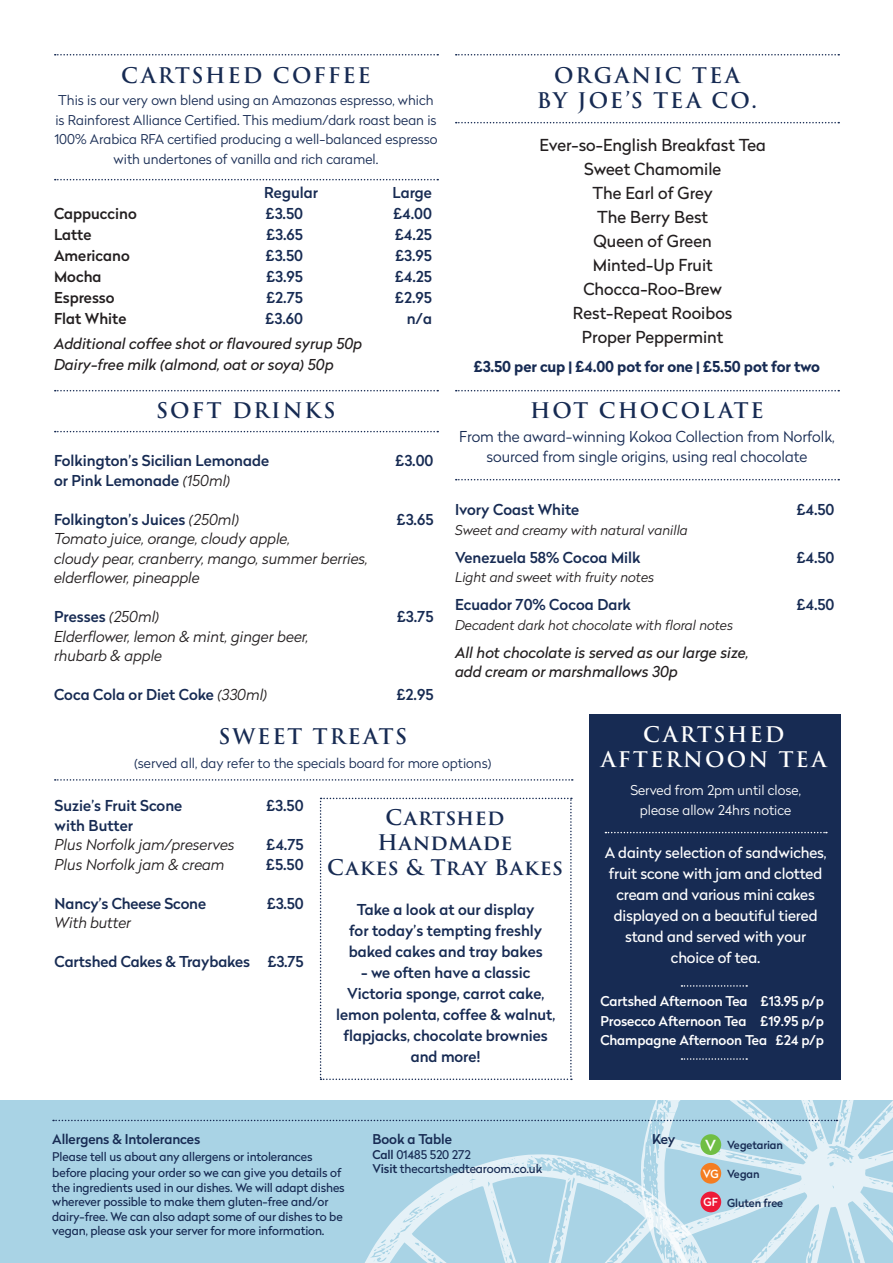
<style>
.page{position:relative;width:893px;height:1263px;background:#fff}
.page>*{position:absolute;margin:0;border:0;box-sizing:border-box;transform-origin:0 0}
.t1{font:600 21px "Trajan Pro 3";letter-spacing:.085em;color:#172b53}
.t2{font:600 21px/25.2px "Trajan Pro 3";letter-spacing:.1em;color:#fff;text-align:center}
.t3{font:600 21px "Trajan Pro 3";letter-spacing:.035em;color:#172b53}
.t4{font:600 21px "Trajan Pro 3";letter-spacing:.02em;color:#172b53}
.t5{font:600 21px "Trajan Pro 3";letter-spacing:.025em;color:#172b53}
.t6{font:16.5px "Radikal";color:#231f20}
.t7{font:500 15.15px "Radikal";color:#fff}
.t8{font:500 15px/21px "Radikal";color:#172b53}
.t9{font:italic 300 15px/19.5px "Radikal";color:#231f20}
.t10{font:15px/21px "Radikal";letter-spacing:-.01em;color:#fff;text-align:center}
.t11{font:italic 15px "Radikal";color:#231f20}
.t12{font:300 15px "Radikal";color:#172b53}
.t13{font:500 15px "Radikal";color:#231f20}
.t14{font:700 15px "Radikal";letter-spacing:-.01em;color:#172b53}
.t15{font:300 13.5px/19.5px "Radikal";color:#172b53;text-align:center}
.t16{font:italic 300 13.5px "Radikal";color:#231f20}
.t17{font:500 13.5px "Radikal";letter-spacing:-.01em;color:#fff}
.t18{font:300 13.5px "Radikal";color:#fff}
.t19{font:500 13.5px "Radikal";letter-spacing:-.01em;color:#172b53}
.t20{font:12px/14.4px "Radikal";letter-spacing:-.01em;color:#172b53}
.t21{font:500 11.25px "Radikal";color:#fff}
.t22{font:500 11.1px "Radikal";letter-spacing:-.01em;color:#172b53}
.s1{font-weight:300;font-style:italic;color:#231f20}
.s2{font-weight:500}
</style>
<div class="page">
<svg style="left:55px;top:54px;width:383px;height:2px"></svg>
<svg style="left:456px;top:390px;width:383px;height:1px"></svg>
<svg style="left:55px;top:390px;width:383px;height:1px"></svg>
<svg style="left:55px;top:431px;width:383px;height:1px"></svg>
<svg style="left:456px;top:54px;width:383px;height:2px"></svg>
<svg style="left:55px;top:179px;width:383px;height:1px"></svg>
<svg style="left:456px;top:479px;width:383px;height:1px"></svg>
<svg style="left:456px;top:122px;width:383px;height:1px"></svg>
<div style="left:0;top:1100px;width:893px;height:163px;background:#a9d3e5"></div>
<svg style="left:55px;top:779px;width:518px;height:2px"></svg>
<div style="left:589px;top:714px;width:251px;height:366px;background:#172b53"></div>
<svg style="left:53px;top:798px;width:840px;height:465px"></svg>
<p class="t1" style="left:121px;top:60px;width:251px">CARTSHED COFFEE</p>
<p class="t1" style="left:554px;top:60px;width:187px">ORGANIC TEA</p>
<p class="t15" style="left:58px;top:90px;width:377px">This is our very own blend using an Amazonas espresso, which</p>
<p class="t1" style="left:537px;top:85px;width:222px">BY JOE’S TEA CO.</p>
<p class="t15" style="left:54px;top:109px;width:385px">is Rainforest Alliance Certified. This medium/dark roast bean is<br>100% Arabica RFA certified producing a well-balanced espresso with undertones of vanilla and rich caramel.</p>
<p class="t6" style="left:539px;top:134px;width:228px">Ever-so-English Breakfast Tea</p>
<p class="t6" style="left:584px;top:158px;width:139px">Sweet Chamomile</p>
<p class="t6" style="left:592px;top:182px;width:122px">The Earl of Grey</p>
<p class="t6" style="left:597px;top:206px;width:112px">The Berry Best</p>
<p class="t6" style="left:594px;top:230px;width:120px">Queen of Green</p>
<p class="t6" style="left:593px;top:254px;width:122px">Minted-Up Fruit</p>
<p class="t6" style="left:583px;top:278px;width:140px">Chocca-Roo-Brew</p>
<p class="t6" style="left:573px;top:302px;width:161px">Rest-Repeat Rooibos</p>
<p class="t6" style="left:582px;top:326px;width:143px">Proper Peppermint</p>
<p class="t14" style="left:474px;top:355px;width:348px">£3.50 per cup | £4.00 pot for one | £5.50 pot for two</p>
<p class="t8" style="left:264px;top:182px;width:55px">Regular</p>
<p class="t8" style="left:392px;top:182px;width:41px">Large</p>
<p class="t13" style="left:54px;top:203px;width:84px">Cappuccino</p>
<p class="t8" style="left:266px;top:203px;width:39px">£3.50</p>
<p class="t8" style="left:393px;top:203px;width:40px">£4.00</p>
<p class="t13" style="left:54px;top:224px;width:39px">Latte</p>
<p class="t8" style="left:266px;top:224px;width:38px">£3.65</p>
<p class="t8" style="left:395px;top:224px;width:38px">£4.25</p>
<p class="t13" style="left:54px;top:245px;width:77px">Americano</p>
<p class="t8" style="left:266px;top:245px;width:39px">£3.50</p>
<p class="t8" style="left:395px;top:245px;width:38px">£3.95</p>
<p class="t13" style="left:54px;top:266px;width:49px">Mocha</p>
<p class="t8" style="left:266px;top:266px;width:38px">£3.95</p>
<p class="t8" style="left:395px;top:266px;width:38px">£4.25</p>
<p class="t13" style="left:54px;top:287px;width:62px">Espresso</p>
<p class="t8" style="left:266px;top:287px;width:38px">£2.75</p>
<p class="t8" style="left:395px;top:287px;width:38px">£2.95</p>
<p class="t13" style="left:54px;top:308px;width:74px">Flat White</p>
<p class="t8" style="left:266px;top:308px;width:39px">£3.60</p>
<p class="t8" style="left:407px;top:308px;width:27px">n/a</p>
<p class="t11" style="left:54px;top:333px;width:310px">Additional coffee shot or flavoured syrup 50p</p>
<p class="t11" style="left:54px;top:354px;width:281px">Dairy-free milk (almond, oat or soya) 50p</p>
<p class="t1" style="left:157px;top:396px;width:180px">SOFT DRINKS</p>
<p class="t1" style="left:530px;top:396px;width:235px">HOT CHOCOLATE</p>
<p class="t8" style="left:54px;top:450px;width:217px">Folkington’s Sicilian Lemonade</p>
<p class="t8" style="left:396px;top:450px;width:39px">£3.00</p>
<p class="t8" style="left:54px;top:469px;width:178px">or Pink Lemonade <span class="s1">(150ml)</span></p>
<p class="t8" style="left:54px;top:508px;width:187px">Folkington’s Juices <span class="s1">(250ml)</span></p>
<p class="t8" style="left:397px;top:508px;width:38px">£3.65</p>
<p class="t9" style="left:54px;top:529px;width:237px">Tomato juice, orange, cloudy apple,</p>
<p class="t9" style="left:54px;top:548px;width:315px">cloudy pear, cranberry, mango, summer berries, elderflower, pineapple</p>
<p class="t8" style="left:54px;top:606px;width:107px">Presses <span class="s1">(250ml)</span></p>
<p class="t8" style="left:397px;top:606px;width:38px">£3.75</p>
<p class="t9" style="left:54px;top:626px;width:256px">Elderflower, lemon &amp; mint, ginger beer,</p>
<p class="t9" style="left:54px;top:646px;width:110px">rhubarb &amp; apple</p>
<p class="t8" style="left:54px;top:684px;width:215px">Coca Cola or Diet Coke <span class="s1">(330ml)</span></p>
<p class="t8" style="left:397px;top:684px;width:38px">£2.95</p>
<p class="t12" style="left:459px;top:426px;width:377px">From the award-winning Kokoa Collection from Norfolk,</p>
<p class="t12" style="left:486px;top:446px;width:322px">sourced from single origins, using real chocolate</p>
<p class="t8" style="left:455px;top:499px;width:126px">Ivory Coast White</p>
<p class="t8" style="left:797px;top:499px;width:39px">£4.50</p>
<p class="t16" style="left:455px;top:521px;width:234px">Sweet and creamy with natural vanilla</p>
<p class="t8" style="left:455px;top:547px;width:187px">Venezuela 58% Cocoa Milk</p>
<p class="t8" style="left:797px;top:547px;width:39px">£4.50</p>
<p class="t16" style="left:455px;top:568px;width:201px">Light and sweet with fruity notes</p>
<p class="t8" style="left:455px;top:594px;width:177px">Ecuador 70% Cocoa Dark</p>
<p class="t8" style="left:797px;top:594px;width:39px">£4.50</p>
<p class="t16" style="left:455px;top:616px;width:280px">Decadent dark hot chocolate with floral notes</p>
<p class="t11" style="left:455px;top:642px;width:295px">All hot chocolate is served as our large size,</p>
<p class="t11" style="left:455px;top:661px;width:224px">add cream or marshmallows 30p</p>
<p class="t1" style="left:219px;top:721px;width:190px">SWEET TREATS</p>
<p class="t15" style="left:134px;top:753px;width:359px">(served all, day refer to the specials board for more options)</p>
<p class="t8" style="left:55px;top:795px;width:129px">Suzie’s Fruit Scone</p>
<p class="t8" style="left:266px;top:795px;width:39px">£3.50</p>
<p class="t8" style="left:55px;top:814px;width:80px">with Butter</p>
<p class="t9" style="left:55px;top:834px;width:182px">Plus Norfolk jam/preserves</p>
<p class="t8" style="left:267px;top:834px;width:39px">£4.75</p>
<p class="t9" style="left:55px;top:854px;width:171px">Plus Norfolk jam &amp; cream</p>
<p class="t8" style="left:266px;top:853px;width:39px">£5.50</p>
<p class="t8" style="left:55px;top:892px;width:153px">Nancy’s Cheese Scone</p>
<p class="t8" style="left:267px;top:892px;width:38px">£3.50</p>
<p class="t9" style="left:55px;top:912px;width:78px">With butter</p>
<p class="t8" style="left:55px;top:951px;width:250px">Cartshed Cakes &amp; Traybakes £3.75</p>
<p class="t4" style="left:386px;top:802px;width:120px">Cartshed</p>
<p class="t5" style="left:378px;top:827px;width:136px">Handmade</p>
<p class="t3" style="left:327px;top:852px;width:237px">Cakes &amp; Tray Bakes</p>
<p class="t8" style="left:357px;top:899px;width:179px">Take a look at our display</p>
<p class="t8" style="left:349px;top:920px;width:196px">for today’s tempting freshly baked cakes and tray bakes</p>
<p class="t8" style="left:336px;top:962px;width:221px;text-align:center">- we often have a classic<br>Victoria sponge, carrot cake, lemon polenta, coffee &amp; walnut, flapjacks, chocolate brownies and more!</p>
<p class="t19" style="left:52px;top:1130px;width:150px">Allergens &amp; Intolerances</p>
<p class="t20" style="left:52px;top:1148px;width:290px;line-height:16.5px">Please tell us about any allergens or intolerances before placing your order so we can give you details of</p>
<p class="t20" style="left:52px;top:1180px;width:294px">the ingredients used in our dishes. We will adapt dishes wherever possible to make them gluten-free and/or dairy-free. We can also adapt some of our dishes to be vegan, please ask your server for more information.</p>
<p class="t19" style="left:372px;top:1130px;width:81px">Book a Table</p>
<p class="t20" style="left:372px;top:1147px;width:100px"><span class="s2">Call</span> 01485 520 272</p>
<p class="t20" style="left:372px;top:1161px;width:171px"><span class="s2">Visit</span> thecartshedtearoom.co.uk</p>
<p class="t2" style="left:601px;top:722px;width:227px">CARTSHED<br>AFTERNOON TEA</p>
<p class="t18" style="left:630px;top:781px;width:172px">Served from 2pm until close,</p>
<p class="t18" style="left:640px;top:800px;width:153px">please allow 24hrs notice</p>
<p class="t10" style="left:605px;top:841px;width:223px">A dainty selection of sandwiches, fruit scone with jam and clotted cream and various mini cakes displayed on a beautiful tiered stand and served with your choice of tea.</p>
<p class="t17" style="left:600px;top:991px;width:225px">Cartshed Afternoon Tea £13.95 p/p</p>
<p class="t17" style="left:600px;top:1011px;width:225px">Prosecco Afternoon Tea £19.95 p/p</p>
<p class="t17" style="left:600px;top:1030px;width:225px">Champagne Afternoon Tea £24 p/p</p>
<p class="t19" style="left:652px;top:1130px;width:25px">Key</p>
<p class="t7" style="left:705px;top:1134px;width:12px">V</p>
<p class="t21" style="left:703px;top:1165px;width:18px">VG</p>
<p class="t21" style="left:704px;top:1194px;width:16px">GF</p>
<p class="t22" style="left:727px;top:1137px;width:57px">Vegetarian</p>
<p class="t22" style="left:727px;top:1166px;width:34px">Vegan</p>
<p class="t22" style="left:727px;top:1194px;width:58px">Gluten free</p>
</div>
